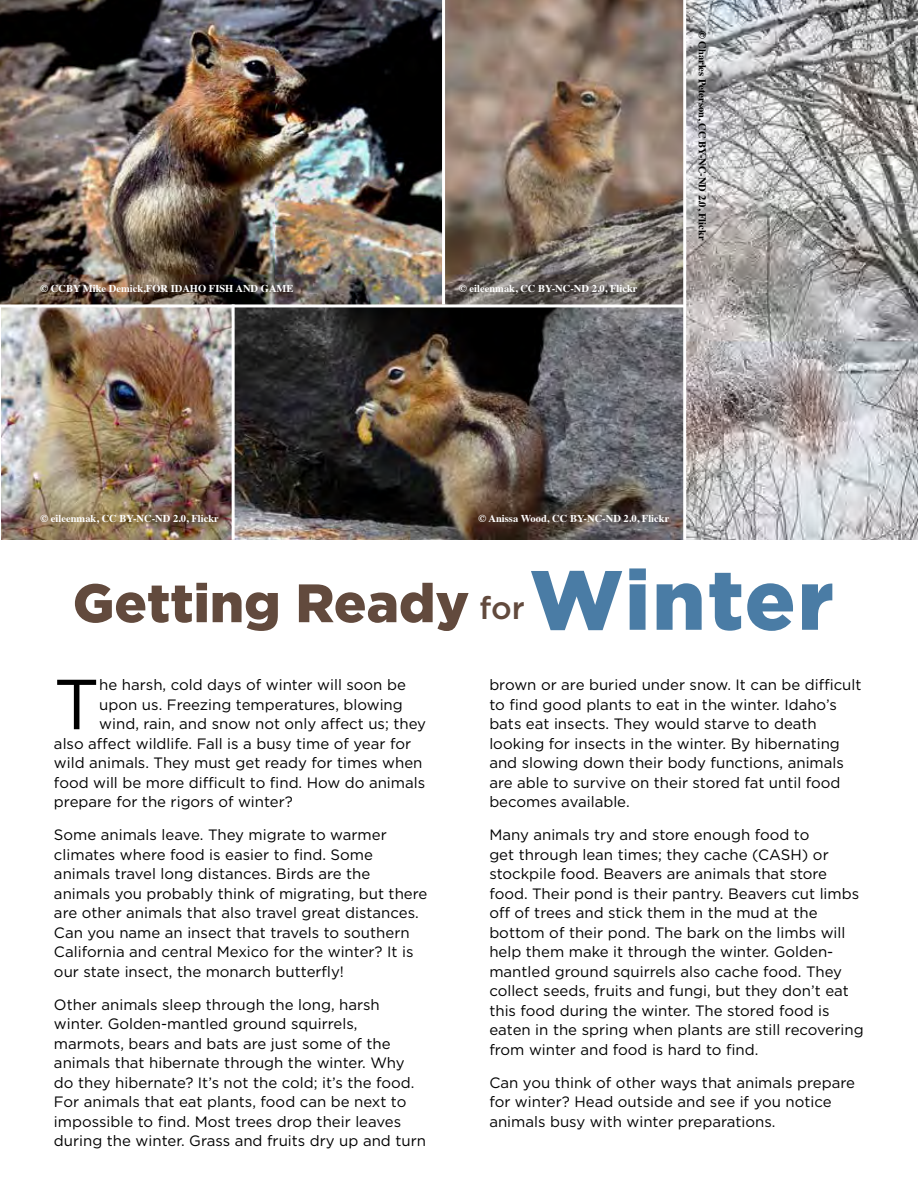
<style>
.page{position:relative;width:918px;height:1188px;background:#fff}
.page>*{position:absolute;margin:0;border:0;box-sizing:border-box;transform-origin:0 0}
.t1{font:900 84px "Gotham";letter-spacing:.025em;color:#4a7ca5}
.t2{font:70.65px "Gotham";color:#000}
.t3{font:900 54px "Gotham";color:#624a3d}
.t4{font:15px/19.5px "Gotham";color:#000}
.t5{font:700 10.5px "Times";color:#fff}
.t6{font:700 10.5px "Times";color:#000}
.s1{font-weight:500;font-size:31.5px}
</style>
<div class="page">
<img style="left:2px;top:307px;width:681px;height:233px">
<img style="left:686px;top:0;width:232px;height:540px">
<img style="left:0;top:0;width:683px;height:304px">
<hr style="left:442px;top:0;width:3px;height:304px;background:#fff">
<hr style="left:232px;top:304px;width:3px;height:236px;background:#fff">
<p class="t5" style="left:40px;top:278px;width:255px">© CCBY Mike Demick,FOR IDAHO FISH AND GAME</p>
<p class="t5" style="left:459px;top:278px;width:180px">© eileenmak, CC BY-NC-ND 2.0, Flickr</p>
<p class="t6" style="left:712px;top:31px;width:211px;rotate:90deg">© Charles Peterson, CC BY-NC-ND 2.0, Flickr</p>
<p class="t5" style="left:40px;top:508px;width:180px">© eileenmak, CC BY-NC-ND 2.0, Flickr</p>
<p class="t5" style="left:479px;top:508px;width:192px">© Anissa Wood, CC BY-NC-ND 2.0, Flickr</p>
<h1 class="t1" style="left:530px;top:542px;width:305px">Winter</h1>
<h3 class="t3" style="left:73px;top:566px;width:454px">Getting Ready <span class="s1">for</span></h3>
<h2 class="t2" style="left:54px;top:659px;width:47px">T</h2>
<p class="t4" style="left:99px;top:675px;width:308px">he harsh, cold days of winter will soon be</p>
<p class="t4" style="left:99px;top:694px;width:305px">upon us. Freezing temperatures, blowing</p>
<p class="t4" style="left:99px;top:714px;width:328px">wind, rain, and snow not only affect us; they</p>
<p class="t4" style="left:54px;top:733px;width:359px">also affect wildlife. Fall is a busy time of year for</p>
<p class="t4" style="left:54px;top:753px;width:370px">wild animals. They must get ready for times when</p>
<p class="t4" style="left:54px;top:772px;width:373px">food will be more difficult to find. How do animals</p>
<p class="t4" style="left:54px;top:792px;width:241px">prepare for the rigors of winter?</p>
<p class="t4" style="left:54px;top:825px;width:375px">Some animals leave. They migrate to warmer climates where food is easier to find. Some animals travel long distances. Birds are the animals you probably think of migrating, but there are other animals that also travel great distances.<br>Can you name an insect that travels to southern California and central Mexico for the winter? It is our state insect, the monarch butterfly!</p>
<p class="t4" style="left:54px;top:994px;width:374px">Other animals sleep through the long, harsh winter. Golden-mantled ground squirrels, marmots, bears and bats are just some of the animals that hibernate through the winter. Why do they hibernate? It’s not the cold; it’s the food.<br>For animals that eat plants, food can be next to impossible to find. Most trees drop their leaves during the winter. Grass and fruits dry up and turn</p>
<p class="t4" style="left:489px;top:675px;width:374px">brown or are buried under snow. It can be difficult to find good plants to eat in the winter. Idaho’s bats eat insects. They would starve to death looking for insects in the winter. By hibernating and slowing down their body functions, animals are able to survive on their stored fat until food becomes available.</p>
<p class="t4" style="left:489px;top:825px;width:376px">Many animals try and store enough food to<br>get through lean times; they cache (CASH) or stockpile food. Beavers are animals that store food. Their pond is their pantry. Beavers cut limbs off of trees and stick them in the mud at the bottom of their pond. The bark on the limbs will help them make it through the winter. Golden&shy;mantled ground squirrels also cache food. They collect seeds, fruits and fungi, but they don’t eat this food during the winter. The stored food is eaten in the spring when plants are still recovering from winter and food is hard to find.</p>
<p class="t4" style="left:489px;top:1072px;width:367px">Can you think of other ways that animals prepare for winter? Head outside and see if you notice animals busy with winter preparations.</p>
</div>
